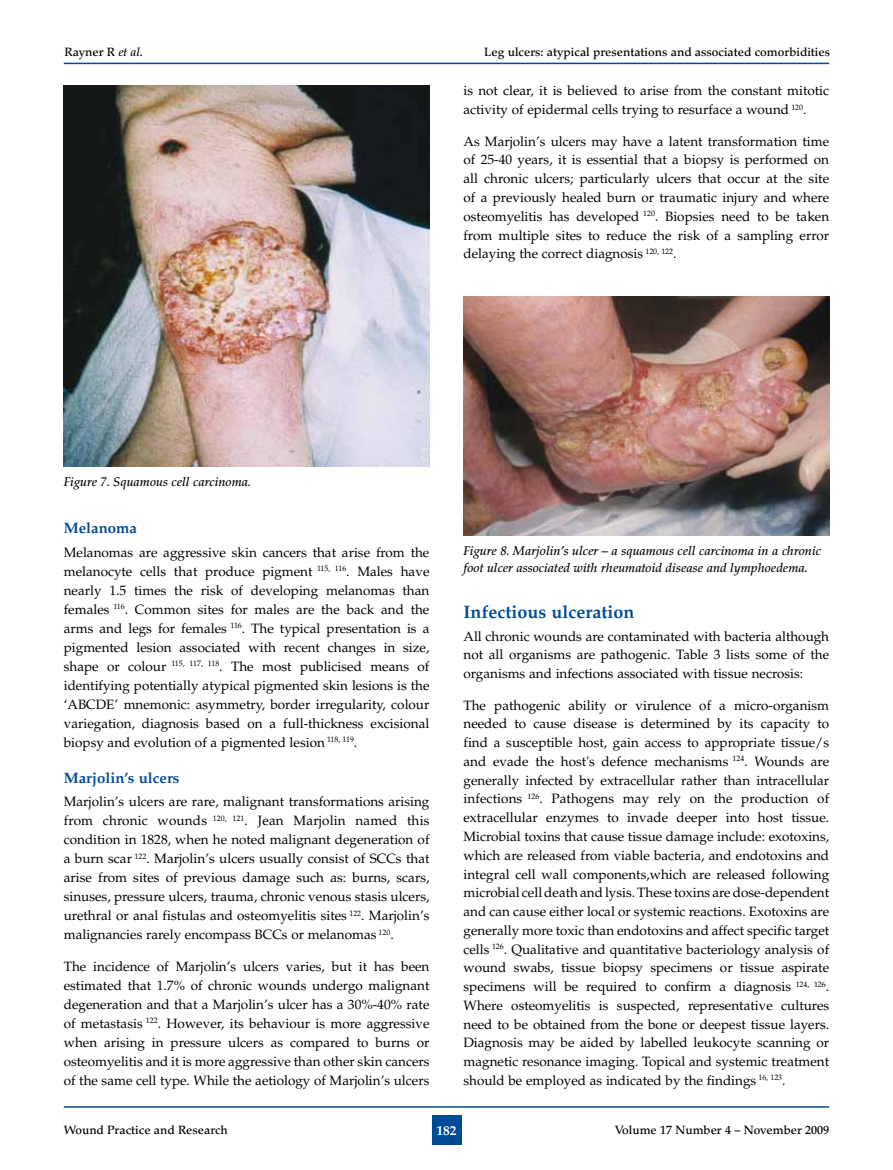
<style>
.page{position:relative;width:893px;height:1170px;background:#fff}
.page>*{position:absolute;margin:0;border:0;box-sizing:border-box;transform-origin:0 0}
.t1{font:700 18px "Palatino";color:#004b95}
.t2{font:700 15px "Palatino";color:#004b95}
.t3{font:13.5px/18.8px "Palatino";color:#000;text-align:justify}
.t4{font:700 13.5px "Palatino";color:#fff}
.t5{font:italic 500 12.75px/17.2px "Palatino";color:#000}
.t6{font:500 12px "Palatino";color:#000}
.s1{font-style:italic}
</style>
<div class="page">
<div style="left:432px;top:1114px;width:29px;height:30px;background:#004b95"></div>
<hr style="left:64px;top:1106px;width:765px;height:1px;background:#004b95">
<hr style="left:64px;top:63px;width:765px;height:1px;background:#004b95">
<img style="left:64px;top:85px;width:365px;height:381px">
<img style="left:463px;top:296px;width:366px;height:239px">
<p class="t6" style="left:65px;top:45px;width:80px">Rayner R <span class="s1">et al</span>.</p>
<p class="t6" style="left:484px;top:45px;width:347px">Leg ulcers: atypical presentations and associated comorbidities</p>
<p class="t3" style="left:463px;top:82px;width:367px">is not clear, it is believed to arise from the constant mitotic activity of epidermal cells trying to resurface a wound <sup>120</sup>.</p>
<p class="t3" style="left:463px;top:132px;width:367px">As Marjolin’s ulcers may have a latent transformation time of 25-40 years, it is essential that a biopsy is performed on all chronic ulcers; particularly ulcers that occur at the site of a previously healed burn or traumatic injury and where osteomyelitis has developed <sup>120</sup>. Biopsies need to be taken from multiple sites to reduce the risk of a sampling error delaying the correct diagnosis <sup>120,</sup> <sup>122</sup>.</p>
<p class="t5" style="left:64px;top:473px;width:189px">Figure 7. Squamous cell carcinoma.</p>
<p class="t2" style="left:64px;top:519px;width:75px">Melanoma</p>
<p class="t3" style="left:64px;top:543px;width:367px">Melanomas are aggressive skin cancers that arise from the melanocyte cells that produce pigment <sup>115,</sup> <sup>116</sup>. Males have nearly 1.5 times the risk of developing melanomas than females <sup>116</sup>. Common sites for males are the back and the arms and legs for females <sup>116</sup>. The typical presentation is a pigmented lesion associated with recent changes in size, shape or colour <sup>115,</sup> <sup>117,</sup> <sup>118</sup>. The most publicised means of identifying potentially atypical pigmented skin lesions is the ‘ABCDE’ mnemonic: asymmetry, border irregularity, colour variegation, diagnosis based on a full-thickness excisional biopsy and evolution of a pigmented lesion <sup>118,</sup> <sup>119</sup>.</p>
<p class="t2" style="left:64px;top:768px;width:117px">Marjolin’s ulcers</p>
<p class="t3" style="left:64px;top:792px;width:367px">Marjolin’s ulcers are rare, malignant transformations arising from chronic wounds <sup>120,</sup> <sup>121</sup>. Jean Marjolin named this condition in 1828, when he noted malignant degeneration of a burn scar <sup>122</sup>. Marjolin’s ulcers usually consist of SCCs that arise from sites of previous damage such as: burns, scars, sinuses, pressure ulcers, trauma, chronic venous stasis ulcers, urethral or anal fistulas and osteomyelitis sites <sup>122</sup>. Marjolin’s malignancies rarely encompass BCCs or melanomas <sup>120</sup>.</p>
<p class="t3" style="left:64px;top:956px;width:367px">The incidence of Marjolin’s ulcers varies, but it has been estimated that 1.7% of chronic wounds undergo malignant degeneration and that a Marjolin’s ulcer has a 30%-40% rate of metastasis <sup>122</sup>. However, its behaviour is more aggressive when arising in pressure ulcers as compared to burns or osteomyelitis and it is more aggressive than other skin cancers of the same cell type. While the aetiology of Marjolin’s ulcers</p>
<p class="t5" style="left:463px;top:542px;width:359px">Figure 8. Marjolin’s ulcer – a squamous cell carcinoma in a chronic foot ulcer associated with rheumatoid disease and lymphoedema.</p>
<h1 class="t1" style="left:463px;top:601px;width:172px">Infectious ulceration</h1>
<p class="t3" style="left:463px;top:627px;width:367px">All chronic wounds are contaminated with bacteria although not all organisms are pathogenic. Table 3 lists some of the organisms and infections associated with tissue necrosis:</p>
<p class="t3" style="left:463px;top:696px;width:367px">The pathogenic ability or virulence of a micro-organism needed to cause disease is determined by its capacity to find a susceptible host, gain access to appropriate tissue/s and evade the host's defence mechanisms <sup>124</sup>. Wounds are generally infected by extracellular rather than intracellular infections <sup>126</sup>. Pathogens may rely on the production of extracellular enzymes to invade deeper into host tissue.<br>Microbial toxins that cause tissue damage include: exotoxins, which are released from viable bacteria, and endotoxins and integral cell wall components,which are released following microbial cell death and lysis. These toxins are dose-dependent and can cause either local or systemic reactions. Exotoxins are generally more toxic than endotoxins and affect specific target cells <sup>126</sup>. Qualitative and quantitative bacteriology analysis of wound swabs, tissue biopsy specimens or tissue aspirate specimens will be required to confirm a diagnosis <sup>124,</sup> <sup>126</sup>.<br>Where osteomyelitis is suspected, representative cultures need to be obtained from the bone or deepest tissue layers.<br>Diagnosis may be aided by labelled leukocyte scanning or magnetic resonance imaging. Topical and systemic treatment should be employed as indicated by the findings <sup>16,</sup> <sup>123</sup>.</p>
<p class="t6" style="left:64px;top:1122px;width:166px">Wound Practice and Research</p>
<p class="t4" style="left:436px;top:1121px;width:22px">182</p>
<p class="t6" style="left:615px;top:1122px;width:216px">Volume 17 Number 4 – November 2009</p>
</div>
